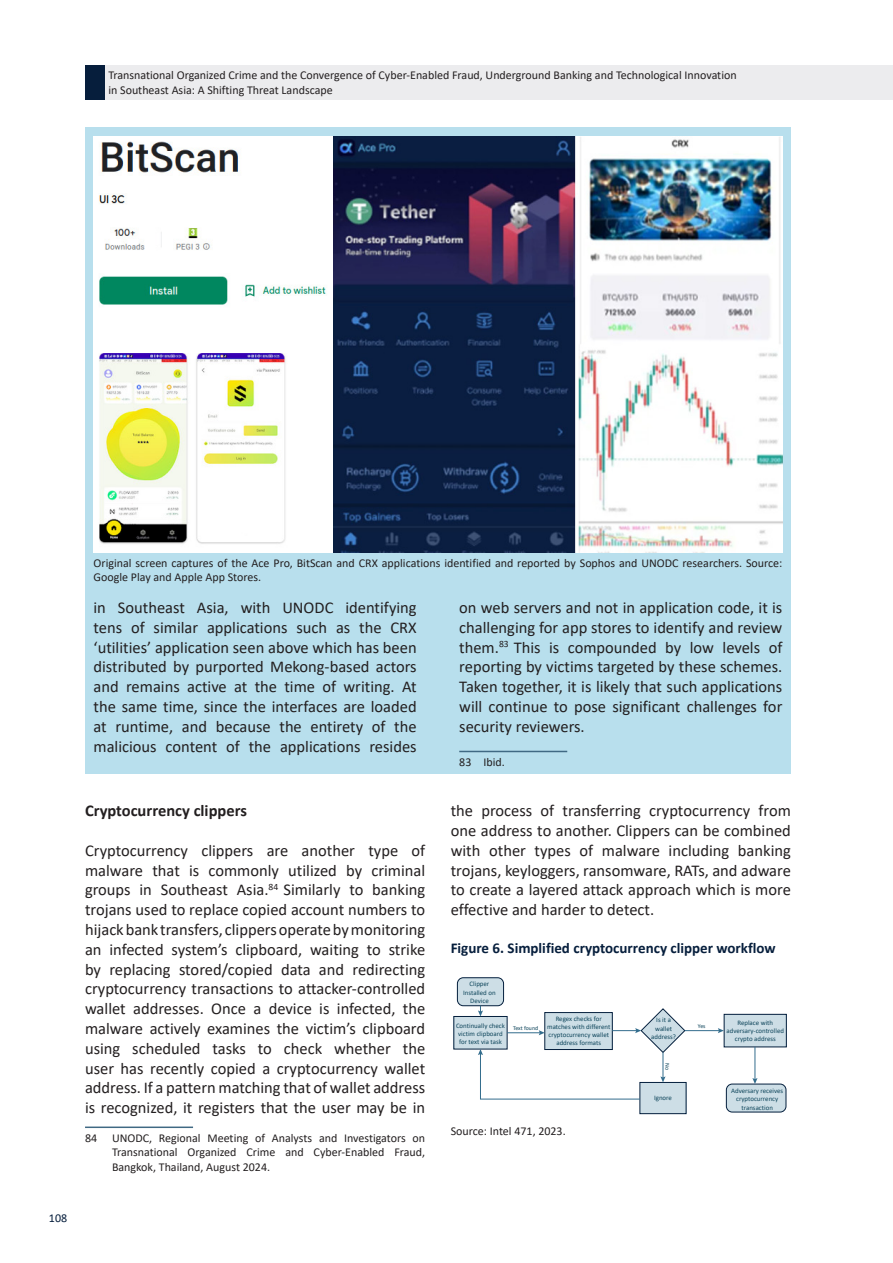
<style>
.page{position:relative;width:893px;height:1263px;background:#fff}
.page>*{position:absolute;margin:0;border:0;box-sizing:border-box;transform-origin:0 0}
.t1{font:16.5px/19.8px "Calibri";color:#231f20;text-align:justify}
.t2{font:700 16.5px "Calibri";color:#231f20}
.t3{font:700 15px "Calibri";color:#061e3c}
.casino{font:12px/14.4px "Calibri";color:#231f20}
.t4{font:12px "Calibri";color:#061e3c}
.t5{font:6.9px/8.2px "Calibri";color:#0e455b;text-align:center}
.t6{font:5.85px "Calibri";color:#0e455b}
</style>
<div class="page">
<div style="left:104px;top:65px;width:789px;height:34px;background:#ececee"></div>
<div style="left:85px;top:65px;width:19px;height:34px;background:#061e3c"></div>
<div style="left:85px;top:128px;width:706px;height:646px;background:#b8dfed"></div>
<hr style="left:459px;top:751px;width:108px;height:1px;background:#406983">
<img style="left:94px;top:136px;width:688px;height:416px">
<hr style="left:85px;top:1126px;width:108px;height:2px;background:#406983">
<div style="left:457px;top:978px;width:47px;height:28px;background:#cddee6;border-radius:6px"></div>
<div style="left:457px;top:977px;width:47px;height:29px;border:1px solid #041f3d;border-radius:6px"></div>
<div style="left:454px;top:1016px;width:53px;height:33px;background:#cddee6"></div>
<div style="left:454px;top:1016px;width:53px;height:33px;border:1px solid #041f3d"></div>
<div style="left:724px;top:1014px;width:62px;height:33px;background:#cddee6"></div>
<div style="left:724px;top:1014px;width:62px;height:33px;border:1px solid #041f3d"></div>
<div style="left:726px;top:1084px;width:60px;height:28px;background:#cddee6;border-radius:6px"></div>
<div style="left:726px;top:1084px;width:60px;height:28px;border:1px solid #041f3d;border-radius:6px"></div>
<div style="left:640px;top:1082px;width:46px;height:32px;background:#cddee6"></div>
<div style="left:640px;top:1082px;width:46px;height:32px;border:1px solid #041f3d"></div>
<hr style="left:685px;top:1030px;width:35px;height:1px;background:#336d8d">
<svg style="left:718px;top:1028px;width:6px;height:5px"></svg>
<hr style="left:754px;top:1047px;width:1px;height:33px;background:#336d8d">
<svg style="left:752px;top:1078px;width:5px;height:6px"></svg>
<svg style="left:478px;top:1006px;width:207px;height:94px"></svg>
<p class="casino" style="left:108px;top:68px;width:630px">Transnational Organized Crime and the Convergence of Cyber-Enabled Fraud, Underground Banking and Technological Innovation in Southeast Asia: A Shifting Threat Landscape</p>
<p class="t4" style="left:49px;top:1210px;width:20px">108</p>
<p class="casino" style="left:94px;top:555px;width:690px">Original screen captures of the Ace Pro, BitScan and CRX applications identified and reported by Sophos and UNODC researchers. Source:<br>Google Play and Apple App Stores.</p>
<p class="t1" style="left:94px;top:597px;width:325px">in Southeast Asia, with UNODC identifying tens of similar applications such as the CRX ‘utilities’ application seen above which has been distributed by purported Mekong-based actors and remains active at the time of writing. At the same time, since the interfaces are loaded at runtime, and because the entirety of the malicious content of the applications resides</p>
<p class="t1" style="left:459px;top:597px;width:325px">on web servers and not in application code, it is challenging for app stores to identify and review them.<sup>83</sup> This is compounded by low levels of reporting by victims targeted by these schemes.<br>Taken together, it is likely that such applications will continue to pose significant challenges for security reviewers.</p>
<p class="casino" style="left:459px;top:754px;width:47px">83 Ibid.</p>
<p class="t2" style="left:85px;top:799px;width:163px">Cryptocurrency clippers</p>
<p class="t1" style="left:85px;top:840px;width:342px">Cryptocurrency clippers are another type of malware that is commonly utilized by criminal groups in Southeast Asia.<sup>84</sup> Similarly to banking trojans used to replace copied account numbers to hijack bank transfers, clippers operate by monitoring an infected system’s clipboard, waiting to strike by replacing stored/copied data and redirecting cryptocurrency transactions to attacker-controlled wallet addresses. Once a device is infected, the malware actively examines the victim’s clipboard using scheduled tasks to check whether the user has recently copied a cryptocurrency wallet address. If a pattern matching that of wallet address is recognized, it registers that the user may be in</p>
<p class="casino" style="left:112px;top:1130px;width:315px;text-align:justify;text-indent:-27px">84 UNODC, Regional Meeting of Analysts and Investigators on Transnational Organized Crime and Cyber-Enabled Fraud, Bangkok, Thailand, August 2024.</p>
<p class="t1" style="left:451px;top:800px;width:342px">the process of transferring cryptocurrency from one address to another. Clippers can be combined with other types of malware including banking trojans, keyloggers, ransomware, RATs, and adware to create a layered attack approach which is more effective and harder to detect.</p>
<p class="t3" style="left:451px;top:937px;width:327px">Figure 6. Simplified cryptocurrency clipper workflow</p>
<p class="t5" style="left:463px;top:980px;width:34px">Clipper<br>Installed on<br>Device</p>
<p class="t5" style="left:456px;top:1021px;width:50px">Continually check victim clipboard for text via task</p>
<p class="t5" style="left:547px;top:1014px;width:65px">Regex checks for matches with different cryptocurrency wallet address formats</p>
<p class="t5" style="left:651px;top:1016px;width:26px">Is it a wallet address?</p>
<p class="t5" style="left:727px;top:1018px;width:59px">Replace with adversary-controlled crypto address</p>
<p class="t6" style="left:513px;top:1024px;width:27px">Text found</p>
<p class="t6" style="left:698px;top:1022px;width:9px">Yes</p>
<p class="t6" style="left:671px;top:1063px;width:8px;rotate:90deg">No</p>
<p class="casino" style="left:451px;top:1123px;width:116px">Source: Intel 471, 2023.</p>
<p class="t5" style="left:654px;top:1093px;width:19px">Ignore</p>
<p class="t5" style="left:731px;top:1086px;width:54px">Adversary receives cryptocurrency transaction</p>
</div>
